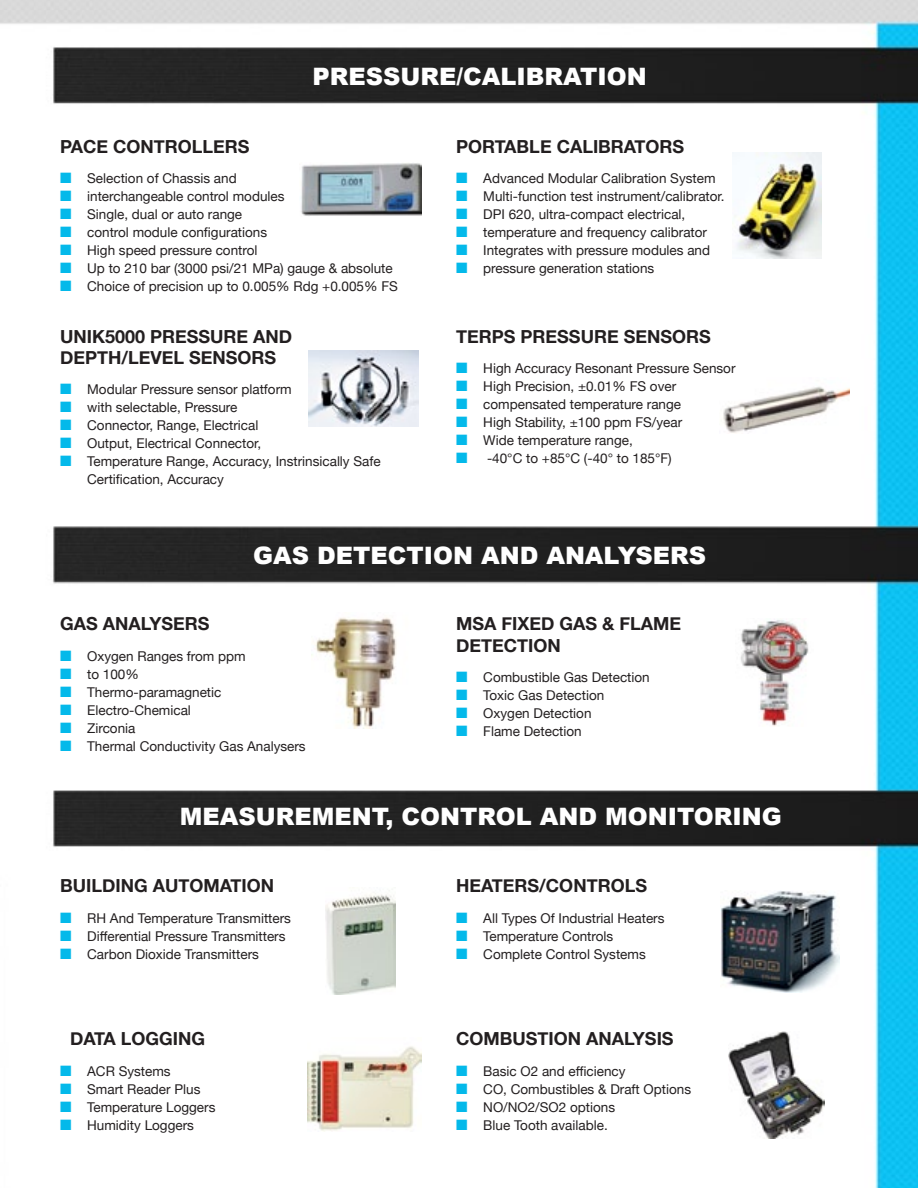
<style>
.page{position:relative;width:918px;height:1188px;background:#fff}
.page>*{position:absolute;margin:0;border:0;box-sizing:border-box;transform-origin:0 0}
.t1{font:900 24px "Arial";color:#fff}
.t2{font:700 18px/21.6px "Helvetica Neue";color:#231f20}
.t3{font:13.5px/18px "Helvetica Neue";color:#231f20}
.s1{color:#04b9ea}
</style>
<div class="page">
<img style="left:0;top:0;width:918px;height:1188px">
<svg style="left:459px;top:729px;width:6px;height:6px"></svg>
<svg style="left:866px;top:1135px;width:6px;height:6px"></svg>
<img style="left:728px;top:1032px;width:96px;height:106px">
<img style="left:300px;top:163px;width:121px;height:54px">
<img style="left:308px;top:350px;width:111px;height:77px">
<img style="left:312px;top:613px;width:97px;height:116px">
<img style="left:326px;top:887px;width:69px;height:108px">
<img style="left:308px;top:1037px;width:113px;height:94px">
<img style="left:732px;top:152px;width:89px;height:107px">
<img style="left:719px;top:378px;width:131px;height:56px">
<img style="left:735px;top:618px;width:78px;height:109px">
<img style="left:721px;top:890px;width:119px;height:102px">
<h1 class="t1" style="left:313px;top:59px;width:169px">PRESSURE/CAL</h1>
<h1 class="t1" style="left:517px;top:59px;width:132px">IBRATION</h1>
<h2 class="t2" style="left:60px;top:134px;width:191px">PACE CONTROLLERS</h2>
<h2 class="t2" style="left:456px;top:134px;width:230px">PORTABLE CALIBRATORS</h2>
<p class="t3" style="left:60px;top:168px;width:178px"><span class="s1">■</span> Selection of Chassis and</p>
<p class="t3" style="left:60px;top:186px;width:226px"><span class="s1">■</span> interchangeable control modules</p>
<p class="t3" style="left:60px;top:204px;width:184px"><span class="s1">■</span> Single, dual or auto range</p>
<p class="t3" style="left:60px;top:222px;width:209px"><span class="s1">■</span> control module configurations</p>
<p class="t3" style="left:60px;top:240px;width:199px"><span class="s1">■</span> High speed pressure control</p>
<p class="t3" style="left:60px;top:258px;width:334px"><span class="s1">■</span> Up to 210 bar (3000 psi/21 MPa) gauge &amp; absolute</p>
<p class="t3" style="left:60px;top:276px;width:339px"><span class="s1">■</span> Choice of precision up to 0.005% Rdg +0.005% FS</p>
<h2 class="t2" style="left:60px;top:324px;width:234px">UNI K5000 PRESSURE AND<br>DEPTH/LEVEL SENSORS</h2>
<p class="t3" style="left:60px;top:379px;width:233px"><span class="s1">■</span> Modular Pressure sensor platform</p>
<p class="t3" style="left:60px;top:397px;width:179px"><span class="s1">■</span> with selectable, Pressure</p>
<p class="t3" style="left:60px;top:415px;width:200px"><span class="s1">■</span> Connector, Range, Electrical</p>
<p class="t3" style="left:60px;top:433px;width:203px"><span class="s1">■</span> Output, Electrical Connector,</p>
<p class="t3" style="left:87px;top:451px;width:295px;text-indent:-27px"><span class="s1">■</span> Temperature Range, Accuracy, Instrinsically Safe<br>Certification, Accuracy</p>
<p class="t3" style="left:456px;top:168px;width:261px"><span class="s1">■</span> Advanced Modular Calibration System</p>
<p class="t3" style="left:456px;top:186px;width:270px"><span class="s1">■</span> Multi-function test instrument/calibrator.</p>
<p class="t3" style="left:456px;top:204px;width:231px"><span class="s1">■</span> DPI 620, ultra-compact electrical,</p>
<p class="t3" style="left:456px;top:222px;width:252px"><span class="s1">■</span> temperature and frequency calibrator</p>
<p class="t3" style="left:456px;top:240px;width:255px"><span class="s1">■</span> Integrates with pressure modules and</p>
<p class="t3" style="left:456px;top:258px;width:200px"><span class="s1">■</span> pressure generation stations</p>
<h2 class="t2" style="left:456px;top:324px;width:13px">TER</h2>
<h2 class="t2" style="left:492px;top:324px;width:220px">PS PRESSURE SENSORS</h2>
<p class="t3" style="left:456px;top:358px;width:281px"><span class="s1">■</span> High Accuracy Resonant Pressure Sensor</p>
<p class="t3" style="left:456px;top:376px;width:221px"><span class="s1">■</span> High Precision, ±0.01% FS over</p>
<p class="t3" style="left:456px;top:394px;width:226px"><span class="s1">■</span> compensated temperature range</p>
<p class="t3" style="left:456px;top:412px;width:227px"><span class="s1">■</span> High Stability, ±100 ppm FS/year</p>
<p class="t3" style="left:456px;top:430px;width:178px"><span class="s1">■</span> Wide temperature range,</p>
<p class="t3" style="left:456px;top:448px;width:217px"><span class="s1">■</span> -40°C to +85°C (-40° to 185°F)</p>
<h1 class="t1" style="left:253px;top:538px;width:454px">GAS DETECTION AND ANALYSERS</h1>
<h2 class="t2" style="left:60px;top:612px;width:151px">GAS ANALYSERS</h2>
<p class="t3" style="left:60px;top:646px;width:187px"><span class="s1">■</span> Oxygen Ranges from ppm</p>
<p class="t3" style="left:60px;top:664px;width:80px"><span class="s1">■</span> to 100%</p>
<p class="t3" style="left:60px;top:682px;width:163px"><span class="s1">■</span> Thermo-paramagnetic</p>
<p class="t3" style="left:60px;top:700px;width:132px"><span class="s1">■</span> Electro-Chemical</p>
<p class="t3" style="left:60px;top:718px;width:77px"><span class="s1">■</span> Zirconia</p>
<p class="t3" style="left:60px;top:736px;width:247px"><span class="s1">■</span> Thermal Conductivity Gas Analysers</p>
<h2 class="t2" style="left:456px;top:612px;width:227px">MSA FIXED GAS &amp; FLAM E<br>DETECTION</h2>
<p class="t3" style="left:456px;top:667px;width:195px"><span class="s1">■</span> Combustible Gas Detection</p>
<p class="t3" style="left:456px;top:685px;width:149px"><span class="s1">■</span> Toxic Gas Detection</p>
<p class="t3" style="left:456px;top:703px;width:137px"><span class="s1">■</span> Oxygen Detection</p>
<p class="t3" style="left:456px;top:721px;width:127px"><span class="s1">■</span> Flame Detection</p>
<h1 class="t1" style="left:180px;top:799px;width:79px">MEASUREMEN</h1>
<h1 class="t1" style="left:372px;top:799px;width:50px">T, CON</h1>
<h1 class="t1" style="left:460px;top:799px;width:163px">TROL AND MONI</h1>
<h1 class="t1" style="left:677px;top:799px;width:34px">TORIN</h1>
<h1 class="t1" style="left:762px;top:799px;width:21px">G</h1>
<h2 class="t2" style="left:60px;top:874px;width:37px">BUILDIN</h2>
<h2 class="t2" style="left:134px;top:874px;width:108px">G AUTO MATION</h2>
<h2 class="t2" style="left:456px;top:874px;width:49px">HEATERS</h2>
<h2 class="t2" style="left:539px;top:874px;width:34px">/CONTROLS</h2>
<p class="t3" style="left:60px;top:908px;width:232px"><span class="s1">■</span> RH And Temperature Transmitters</p>
<p class="t3" style="left:60px;top:926px;width:227px"><span class="s1">■</span> Differential Pressure Transmitters</p>
<p class="t3" style="left:60px;top:944px;width:200px"><span class="s1">■</span> Carbon Dioxide Transmitters</p>
<p class="t3" style="left:456px;top:908px;width:210px"><span class="s1">■</span> All Types Of Industrial Heaters</p>
<p class="t3" style="left:456px;top:926px;width:159px"><span class="s1">■</span> Temperature Controls</p>
<p class="t3" style="left:456px;top:944px;width:191px"><span class="s1">■</span> Complete Control Systems</p>
<h2 class="t2" style="left:70px;top:1027px;width:136px">DATA LOGGIN G</h2>
<h2 class="t2" style="left:456px;top:1027px;width:219px">COMBUSTION ANALYSIS</h2>
<p class="t3" style="left:60px;top:1061px;width:112px"><span class="s1">■</span> ACR Systems</p>
<p class="t3" style="left:60px;top:1079px;width:142px"><span class="s1">■</span> Smart Reader Plus</p>
<p class="t3" style="left:60px;top:1097px;width:157px"><span class="s1">■</span> Temperature Loggers</p>
<p class="t3" style="left:60px;top:1115px;width:135px"><span class="s1">■</span> Humidity Loggers</p>
<p class="t3" style="left:456px;top:1061px;width:171px"><span class="s1">■</span> Basic O2 and efficiency</p>
<p class="t3" style="left:456px;top:1079px;width:236px"><span class="s1">■</span> CO, Combustibles &amp; Draft Options</p>
<p class="t3" style="left:456px;top:1097px;width:160px"><span class="s1">■</span> NO/NO2/SO2 options</p>
<p class="t3" style="left:456px;top:1115px;width:153px"><span class="s1">■</span> Blue Tooth available.</p>
</div>
